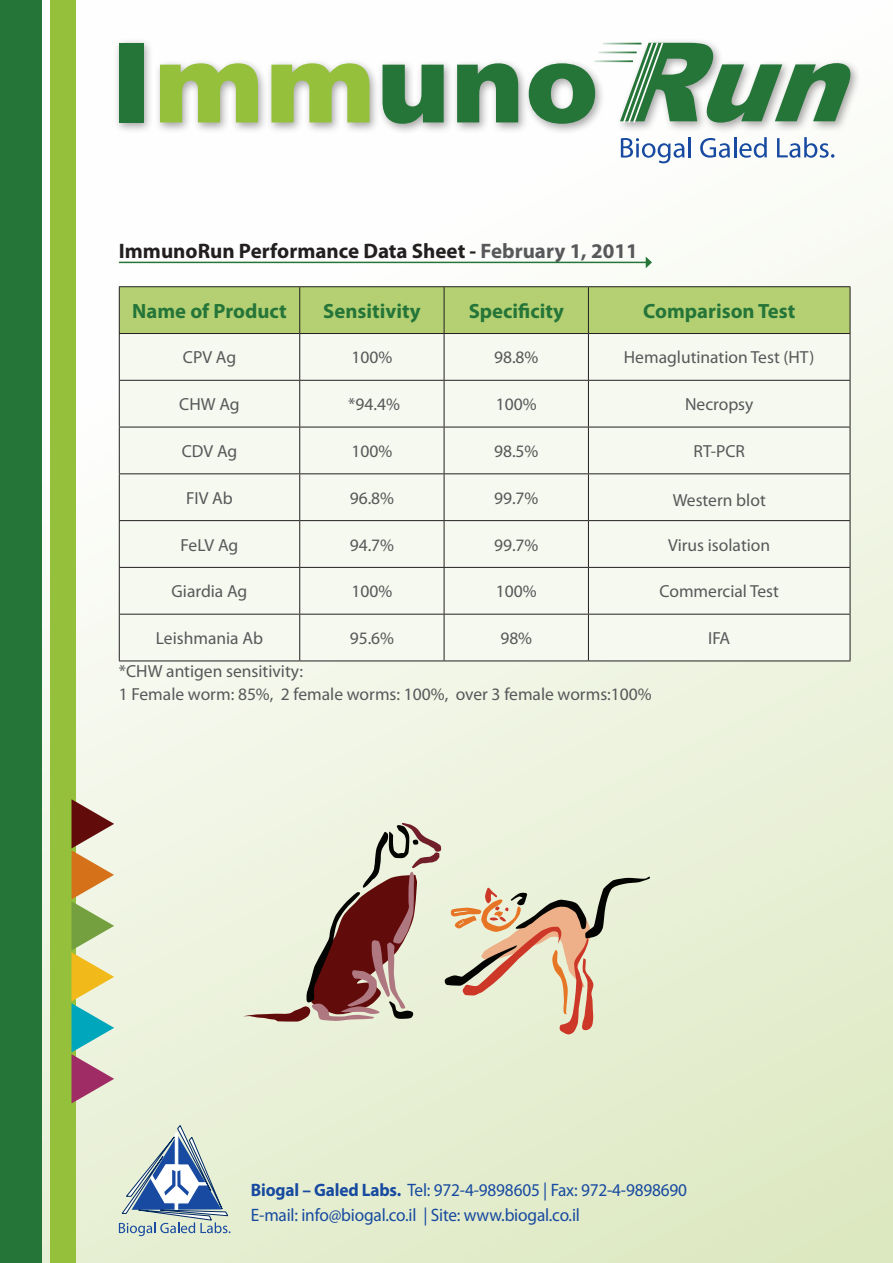
<style>
.page{position:relative;width:893px;height:1263px;background:#fff}
.page>*{position:absolute;margin:0;border:0;box-sizing:border-box;transform-origin:0 0}
.t1{font:700 21px "Myriad Pro";color:#231f20}
.t2{font:700 20.7px "Myriad Pro";color:#257539}
.t3{font:18px "Myriad Pro";letter-spacing:-.01em;color:#174aa0;scale:.96 1}
.t4{font:17.55px "Myriad Pro";color:#57585a}
.s1{color:#57585a}
.s2{font-weight:700}
</style>
<div class="page">
<div style="left:0;top:0;width:893px;height:1263px;background:linear-gradient(to bottom,#fff,#e1ebc9)"></div>
<div style="left:0;top:0;width:42px;height:1263px;background:#257539"></div>
<div style="left:50px;top:0;width:25px;height:1263px;background:#95c03c"></div>
<svg style="left:72px;top:799px;width:42px;height:304px;background:#bab190"></svg>
<svg style="left:119px;top:1125px;width:111px;height:111px;background:#b2c3c8"></svg>
<div style="left:120px;top:287px;width:730px;height:46px;background:#b4d073"></div>
<div style="left:120px;top:334px;width:730px;height:326px;background:#f6f9ef"></div>
<hr style="left:119px;top:286px;width:181px;height:1px;background:#231f20">
<hr style="left:119px;top:287px;width:1px;height:46px;background:#231f20">
<hr style="left:300px;top:286px;width:144px;height:1px;background:#231f20">
<hr style="left:299px;top:287px;width:1px;height:46px;background:#231f20">
<hr style="left:444px;top:286px;width:144px;height:1px;background:#231f20">
<hr style="left:444px;top:287px;width:1px;height:46px;background:#231f20">
<hr style="left:588px;top:286px;width:262px;height:1px;background:#231f20">
<hr style="left:588px;top:287px;width:1px;height:46px;background:#231f20">
<hr style="left:850px;top:287px;width:1px;height:46px;background:#231f20">
<hr style="left:119px;top:381px;width:1px;height:46px;background:#231f20">
<hr style="left:588px;top:381px;width:1px;height:46px;background:#231f20">
<hr style="left:850px;top:381px;width:1px;height:46px;background:#231f20">
<hr style="left:299px;top:381px;width:1px;height:46px;background:#231f20">
<hr style="left:444px;top:381px;width:1px;height:46px;background:#231f20">
<hr style="left:119px;top:427px;width:181px;height:1px;background:#231f20">
<hr style="left:119px;top:427px;width:1px;height:46px;background:#231f20">
<hr style="left:300px;top:427px;width:144px;height:1px;background:#231f20">
<hr style="left:299px;top:427px;width:1px;height:46px;background:#231f20">
<hr style="left:444px;top:427px;width:144px;height:1px;background:#231f20">
<hr style="left:444px;top:427px;width:1px;height:46px;background:#231f20">
<hr style="left:588px;top:427px;width:262px;height:1px;background:#231f20">
<hr style="left:588px;top:427px;width:1px;height:46px;background:#231f20">
<hr style="left:850px;top:427px;width:1px;height:46px;background:#231f20">
<hr style="left:119px;top:473px;width:181px;height:1px;background:#231f20">
<hr style="left:119px;top:474px;width:1px;height:46px;background:#231f20">
<hr style="left:300px;top:473px;width:144px;height:1px;background:#231f20">
<hr style="left:299px;top:474px;width:1px;height:46px;background:#231f20">
<hr style="left:444px;top:473px;width:144px;height:1px;background:#231f20">
<hr style="left:444px;top:474px;width:1px;height:46px;background:#231f20">
<hr style="left:588px;top:473px;width:262px;height:1px;background:#231f20">
<hr style="left:588px;top:474px;width:1px;height:46px;background:#231f20">
<hr style="left:850px;top:474px;width:1px;height:46px;background:#231f20">
<hr style="left:119px;top:520px;width:181px;height:1px;background:#231f20">
<hr style="left:119px;top:521px;width:1px;height:46px;background:#231f20">
<hr style="left:300px;top:520px;width:144px;height:1px;background:#231f20">
<hr style="left:299px;top:521px;width:1px;height:46px;background:#231f20">
<hr style="left:444px;top:520px;width:144px;height:1px;background:#231f20">
<hr style="left:444px;top:521px;width:1px;height:46px;background:#231f20">
<hr style="left:588px;top:520px;width:262px;height:1px;background:#231f20">
<hr style="left:588px;top:521px;width:1px;height:46px;background:#231f20">
<hr style="left:850px;top:521px;width:1px;height:46px;background:#231f20">
<hr style="left:119px;top:567px;width:181px;height:1px;background:#231f20">
<hr style="left:119px;top:568px;width:1px;height:46px;background:#231f20">
<hr style="left:300px;top:567px;width:144px;height:1px;background:#231f20">
<hr style="left:299px;top:568px;width:1px;height:46px;background:#231f20">
<hr style="left:444px;top:567px;width:144px;height:1px;background:#231f20">
<hr style="left:444px;top:568px;width:1px;height:46px;background:#231f20">
<hr style="left:588px;top:567px;width:262px;height:1px;background:#231f20">
<hr style="left:588px;top:568px;width:1px;height:46px;background:#231f20">
<hr style="left:850px;top:568px;width:1px;height:46px;background:#231f20">
<hr style="left:119px;top:614px;width:181px;height:1px;background:#231f20">
<hr style="left:119px;top:614px;width:1px;height:46px;background:#231f20">
<hr style="left:300px;top:614px;width:144px;height:1px;background:#231f20">
<hr style="left:299px;top:614px;width:1px;height:46px;background:#231f20">
<hr style="left:444px;top:614px;width:144px;height:1px;background:#231f20">
<hr style="left:444px;top:614px;width:1px;height:46px;background:#231f20">
<hr style="left:588px;top:614px;width:262px;height:1px;background:#231f20">
<hr style="left:588px;top:614px;width:1px;height:46px;background:#231f20">
<hr style="left:850px;top:614px;width:1px;height:46px;background:#231f20">
<hr style="left:119px;top:660px;width:181px;height:1px;background:#231f20">
<hr style="left:300px;top:660px;width:144px;height:1px;background:#231f20">
<hr style="left:444px;top:660px;width:144px;height:1px;background:#231f20">
<hr style="left:588px;top:660px;width:262px;height:1px;background:#231f20">
<hr style="left:119px;top:333px;width:181px;height:1px;background:#231f20">
<hr style="left:119px;top:334px;width:1px;height:46px;background:#231f20">
<hr style="left:300px;top:333px;width:144px;height:1px;background:#231f20">
<hr style="left:299px;top:334px;width:1px;height:46px;background:#231f20">
<hr style="left:444px;top:333px;width:144px;height:1px;background:#231f20">
<hr style="left:444px;top:334px;width:1px;height:46px;background:#231f20">
<hr style="left:588px;top:333px;width:262px;height:1px;background:#231f20">
<hr style="left:588px;top:334px;width:1px;height:46px;background:#231f20">
<hr style="left:850px;top:334px;width:1px;height:46px;background:#231f20">
<hr style="left:119px;top:380px;width:181px;height:1px;background:#231f20">
<hr style="left:300px;top:380px;width:144px;height:1px;background:#231f20">
<hr style="left:444px;top:380px;width:144px;height:1px;background:#231f20">
<hr style="left:588px;top:380px;width:262px;height:1px;background:#231f20">
<svg style="left:243px;top:823px;width:407px;height:212px;background:#d3c9b5"></svg>
<hr style="left:119px;top:262px;width:527px;height:1px;background:#257539">
<svg style="left:646px;top:257px;width:6px;height:11px"></svg>
<div style="left:114px;top:37px;width:748px;height:98px;background:#231f20;opacity:.4"></div>
<div style="left:119px;top:43px;width:25px;height:79px;background:#257539"></div>
<svg style="left:160px;top:63px;width:98px;height:59px;background:#aaca69"></svg>
<svg style="left:271px;top:63px;width:99px;height:59px;background:#abca6a"></svg>
<svg style="left:383px;top:65px;width:61px;height:59px;background:#528f61"></svg>
<svg style="left:457px;top:63px;width:61px;height:59px;background:#528f61"></svg>
<svg style="left:529px;top:63px;width:66px;height:61px"></svg>
<svg style="left:620px;top:41px;width:243px;height:84px"></svg>
<svg style="left:621px;top:138px;width:64px;height:25px"></svg>
<hr style="left:688px;top:137px;width:3px;height:20px;background:#174aa0">
<svg style="left:700px;top:138px;width:30px;height:20px"></svg>
<hr style="left:734px;top:137px;width:2px;height:20px;background:#174aa0">
<svg style="left:739px;top:137px;width:28px;height:21px"></svg>
<svg style="left:777px;top:137px;width:57px;height:21px"></svg>
<hr style="left:603px;top:43px;width:38px;height:1px;background:#257539">
<hr style="left:598px;top:52px;width:39px;height:1px;background:#257539">
<hr style="left:594px;top:60px;width:39px;height:2px;background:#257539">
<p class="t1" style="left:119px;top:237px;width:520px">ImmunoRun Performance Data Sheet - <span class="s1">February 1, 2011</span></p>
<p class="t2" style="left:132px;top:297px;width:156px">Name of Product</p>
<p class="t2" style="left:323px;top:297px;width:99px">Sensitivity</p>
<p class="t2" style="left:469px;top:297px;width:97px">Specificity</p>
<p class="t2" style="left:643px;top:297px;width:154px">Comparison Test</p>
<p class="t4" style="left:183px;top:347px;width:55px">CPV Ag</p>
<p class="t4" style="left:351px;top:347px;width:42px">100%</p>
<p class="t4" style="left:494px;top:347px;width:46px">98.8%</p>
<p class="t4" style="left:624px;top:347px;width:192px">Hemaglutination Test (HT(</p>
<p class="t4" style="left:179px;top:393px;width:62px">CHW Ag</p>
<p class="t4" style="left:348px;top:393px;width:53px">*94.4%</p>
<p class="t4" style="left:496px;top:393px;width:42px">100%</p>
<p class="t4" style="left:685px;top:393px;width:70px">Necropsy</p>
<p class="t4" style="left:182px;top:440px;width:57px">CDV Ag</p>
<p class="t4" style="left:351px;top:440px;width:42px">100%</p>
<p class="t4" style="left:494px;top:440px;width:46px">98.5%</p>
<p class="t4" style="left:693px;top:440px;width:53px">RT-PCR</p>
<p class="t4" style="left:186px;top:487px;width:48px">FIV Ab</p>
<p class="t4" style="left:350px;top:487px;width:46px">96.8%</p>
<p class="t4" style="left:494px;top:487px;width:46px">99.7%</p>
<p class="t4" style="left:673px;top:490px;width:95px">Western blot</p>
<p class="t4" style="left:181px;top:534px;width:59px">FeLV Ag</p>
<p class="t4" style="left:350px;top:534px;width:46px">94.7%</p>
<p class="t4" style="left:494px;top:534px;width:46px">99.7%</p>
<p class="t4" style="left:668px;top:534px;width:103px">Virus isolation</p>
<p class="t4" style="left:172px;top:581px;width:77px">Giardia Ag</p>
<p class="t4" style="left:351px;top:581px;width:42px">100%</p>
<p class="t4" style="left:496px;top:581px;width:42px">100%</p>
<p class="t4" style="left:659px;top:581px;width:121px">Commercial Test</p>
<p class="t4" style="left:156px;top:627px;width:109px">Leishmania Ab</p>
<p class="t4" style="left:119px;top:660px;width:186px">*CHW antigen sensitivity:</p>
<p class="t4" style="left:119px;top:683px;width:534px">1 Female worm: 85%, 2 female worms: 100%, over 3 female worms:100%</p>
<p class="t4" style="left:350px;top:627px;width:46px">95.6%</p>
<p class="t4" style="left:500px;top:627px;width:33px">98%</p>
<p class="t4" style="left:708px;top:627px;width:24px">IFA</p>
<p class="t3" style="left:251px;top:1178px;width:456px"><span class="s2">Biogal – Galed Labs.</span> Tel: 972-4-9898605 | Fax: 972-4-9898690</p>
<p class="t3" style="left:251px;top:1204px;width:344px">-E mail: info@biogal.co i l. | Site: www.biogal.co i l.</p>
</div>
